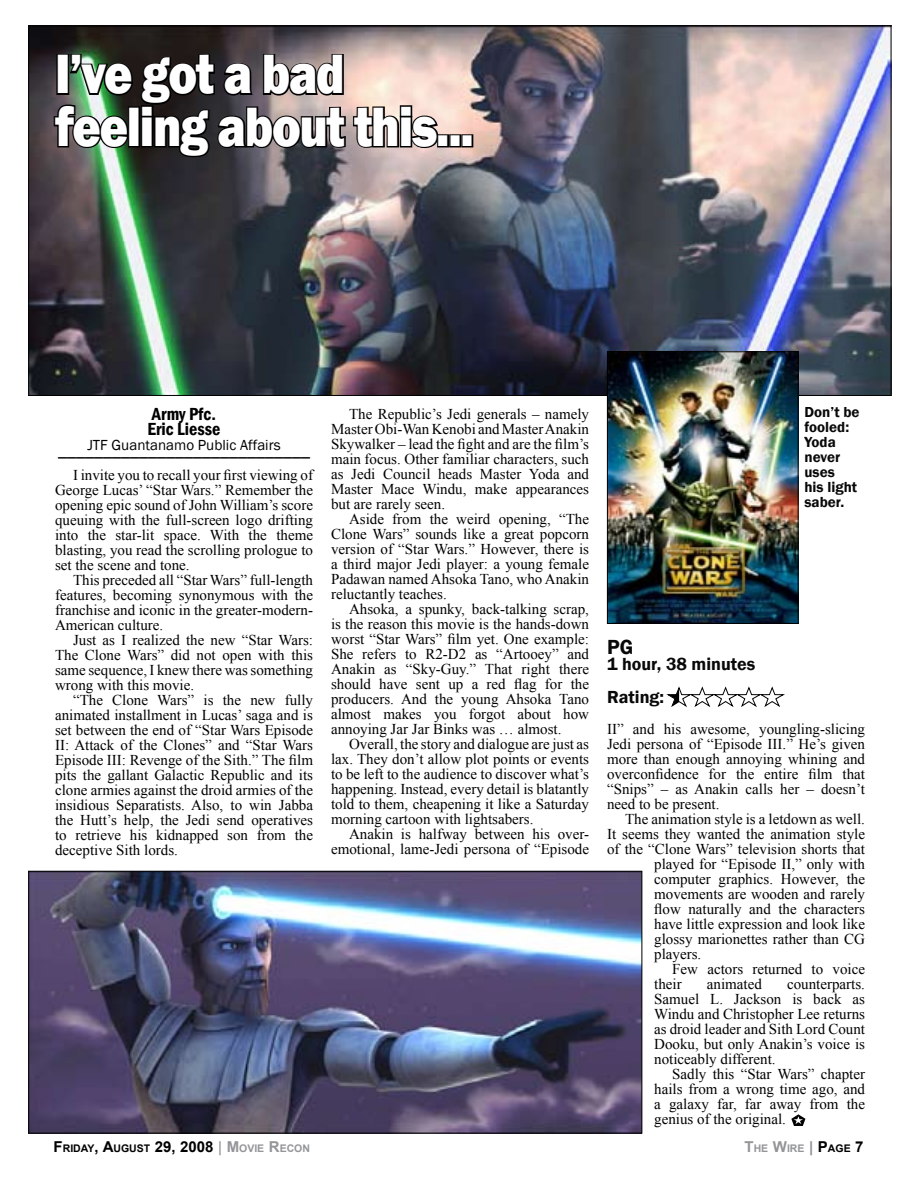
<style>
.page{position:relative;width:918px;height:1188px;background:#fff}
.page>*{position:absolute;margin:0;border:0;box-sizing:border-box;transform-origin:0 0}
.t1{font:800 57px/52.5px "Franklin Gothic";letter-spacing:-.025em;color:#fff;scale:.85 1}
.t2{font:600 21px "Franklin Gothic";color:#000}
.t3{font:18px "Franklin Gothic";color:#000}
.t4{font:600 18px/33px "Franklin Gothic";color:#000}
.t5{font:600 condensed 18px/15px "Franklin Gothic";color:#000}
.t6{font:15px/15px "Times New Roman";color:#000;text-align:justify}
.t7{font:600 15px/15px "Franklin Gothic";color:#000}
.t8{font:700 15px "Arial";color:#000}
.t9{font:15px "Franklin Gothic";color:#000}
.t10{font:700 10.5px "Arial";color:#939598}
.s1{font-size:10.5px}
.s2{font-weight:400;color:#888a8c}
.s3{color:#939598}
.s4{font-size:10.5px;color:#939598}
.s5{font-size:15px}
.s6{font-size:15px;color:#8f9194}
.s7{font-size:15px;color:#000}
.s8{color:#000}
</style>
<div class="page">
<img style="left:30px;top:27px;width:859px;height:367px">
<img style="left:30px;top:873px;width:610px;height:259px">
<div style="left:28px;top:871px;width:614px;height:263px;border:1px solid #000"></div>
<img style="left:609px;top:353px;width:188px;height:269px">
<div style="left:607px;top:351px;width:192px;height:273px;border:1px solid #000"></div>
<svg style="left:668px;top:687px;width:116px;height:20px"></svg>
<svg style="left:52px;top:52px;width:388px;height:107px;background:#625d58"></svg>
<div style="left:437px;top:134px;width:12px;height:13px;border:3px solid #000"></div>
<div style="left:449px;top:134px;width:12px;height:13px;border:3px solid #000"></div>
<div style="left:461px;top:134px;width:12px;height:13px;border:3px solid #000"></div>
<svg style="left:791px;top:1114px;width:14px;height:12px"></svg>
<h1 class="t1" style="left:55px;top:48px;width:494px">I’ve got a bad feeling about this...</h1>
<p class="t5" style="left:148px;top:407px;width:74px">Army Pfc.<br>Eric Liesse</p>
<p class="t9" style="left:87px;top:436px;width:195px">JTF Guantanamo Public Affairs</p>
<p class="t3" style="left:58px;top:439px;width:253px">____________________________</p>
<p class="t6" style="left:55px;top:468px;width:260px;text-indent:18px">I invite you to recall your first viewing of George Lucas’ “Star Wars.” Remember the opening epic sound of John William’s score queuing with the full-screen logo drifting into the star-lit space. With the theme blasting, you read the scrolling prologue to set the scene and tone.</p>
<p class="t6" style="left:55px;top:573px;width:259px;text-indent:18px">This preceded all “Star Wars” full-length features, becoming synonymous with the franchise and iconic in the greater-modern-American culture.</p>
<p class="t6" style="left:55px;top:633px;width:260px;text-indent:18px">Just as I realized the new “Star Wars:<br>The Clone Wars” did not open with this same sequence, I knew there was something wrong with this movie.</p>
<p class="t6" style="left:55px;top:693px;width:260px;text-indent:18px">“The Clone Wars” is the new fully animated installment in Lucas’ saga and is set between the end of “Star Wars Episode II: Attack of the Clones” and “Star Wars Episode III: Revenge of the Sith.” The film pits the gallant Galactic Republic and its clone armies against the droid armies of the insidious Separatists. Also, to win Jabba the Hutt’s help, the Jedi send operatives to retrieve his kidnapped son from the deceptive Sith lords.</p>
<p class="t6" style="left:331px;top:407px;width:260px;text-indent:18px">The Republic’s Jedi generals – namely Master Obi-Wan Kenobi and Master Anakin Skywalker – lead the fight and are the film’s main focus. Other familiar characters, such as Jedi Council heads Master Yoda and Master Mace Windu, make appearances but are rarely seen.</p>
<p class="t6" style="left:331px;top:512px;width:260px;text-indent:18px">Aside from the weird opening, “The Clone Wars” sounds like a great popcorn version of “Star Wars.” However, there is a third major Jedi player: a young female Padawan named Ahsoka Tano, who Anakin reluctantly teaches.</p>
<p class="t6" style="left:331px;top:602px;width:260px;text-indent:18px">Ahsoka, a spunky, back-talking scrap, is the reason this movie is the hands-down worst “Star Wars” film yet. One example:<br>She refers to R2-D2 as “Artooey” and Anakin as “Sky-Guy.” That right there should have sent up a red flag for the producers. And the young Ahsoka Tano almost makes you forgot about how annoying Jar Jar Binks was … almost.</p>
<p class="t6" style="left:331px;top:737px;width:260px;text-indent:18px">Overall, the story and dialogue are just as lax. They don’t allow plot points or events to be left to the audience to discover what’s happening. Instead, every detail is blatantly told to them, cheapening it like a Saturday morning cartoon with lightsabers.</p>
<p class="t6" style="left:331px;top:827px;width:260px;text-align:right">Anakin is halfway between his over&shy;emotional, lame-Jedi persona of “Episode</p>
<p class="t7" style="left:805px;top:405px;width:57px">Don’t be fooled:<br>Yoda never uses<br>his light saber.</p>
<h2 class="t2" style="left:607px;top:634px;width:28px">PG</h2>
<p class="t4" style="left:607px;top:648px;width:150px">1 hour, 38 minutes<br>Rating:</p>
<p class="t6" style="left:607px;top:722px;width:260px">II” and his awesome, youngling-slicing Jedi persona of “Episode III.” He’s given more than enough annoying whining and overconfidence for the entire film that “Snips” – as Anakin calls her – doesn’t need to be present.</p>
<p class="t6" style="left:625px;top:812px;width:242px">The animation style is a letdown as well.</p>
<p class="t6" style="left:607px;top:827px;width:259px">It seems they wanted the animation style</p>
<p class="t6" style="left:607px;top:842px;width:260px">of the “Clone Wars” television shorts that</p>
<p class="t6" style="left:654px;top:857px;width:212px">played for “Episode II,” only with</p>
<p class="t6" style="left:654px;top:872px;width:212px">computer graphics. However, the</p>
<p class="t6" style="left:654px;top:887px;width:212px">movements are wooden and rarely</p>
<p class="t6" style="left:654px;top:902px;width:212px">flow naturally and the characters</p>
<p class="t6" style="left:654px;top:917px;width:212px">have little expression and look like</p>
<p class="t6" style="left:654px;top:932px;width:212px">glossy marionettes rather than CG</p>
<p class="t6" style="left:654px;top:947px;width:49px">players.</p>
<p class="t6" style="left:672px;top:962px;width:194px">Few actors returned to voice</p>
<p class="t6" style="left:654px;top:977px;width:29px">their</p>
<p class="t6" style="left:707px;top:977px;width:56px">animated</p>
<p class="t6" style="left:654px;top:977px;width:212px;text-indent:133px">counterparts.<br>Samuel L. Jackson is back as Windu and Christopher Lee returns as droid leader and Sith Lord Count Dooku, but only Anakin’s voice is noticeably different.</p>
<p class="t6" style="left:654px;top:1067px;width:212px;text-indent:18px">Sadly this “Star Wars” chapter hails from a wrong time ago, and a galaxy far, far away from the genius of the original.</p>
<p class="t8" style="left:54px;top:1137px;width:258px">F<span class="s1">RIDAY</span>, A<span class="s1">UGUST</span> 29, 2008 <span class="s2">|</span> <span class="s3">M</span><span class="s4">OVIE</span> <span class="s3">R</span><span class="s4">ECON</span></p>
<p class="t10" style="left:745px;top:1142px;width:121px"><span class="s5">T</span>HE <span class="s5">W</span>IRE <span class="s6">|</span> <span class="s7">P</span><span class="s8">AGE</span> <span class="s7">7</span></p>
</div>
